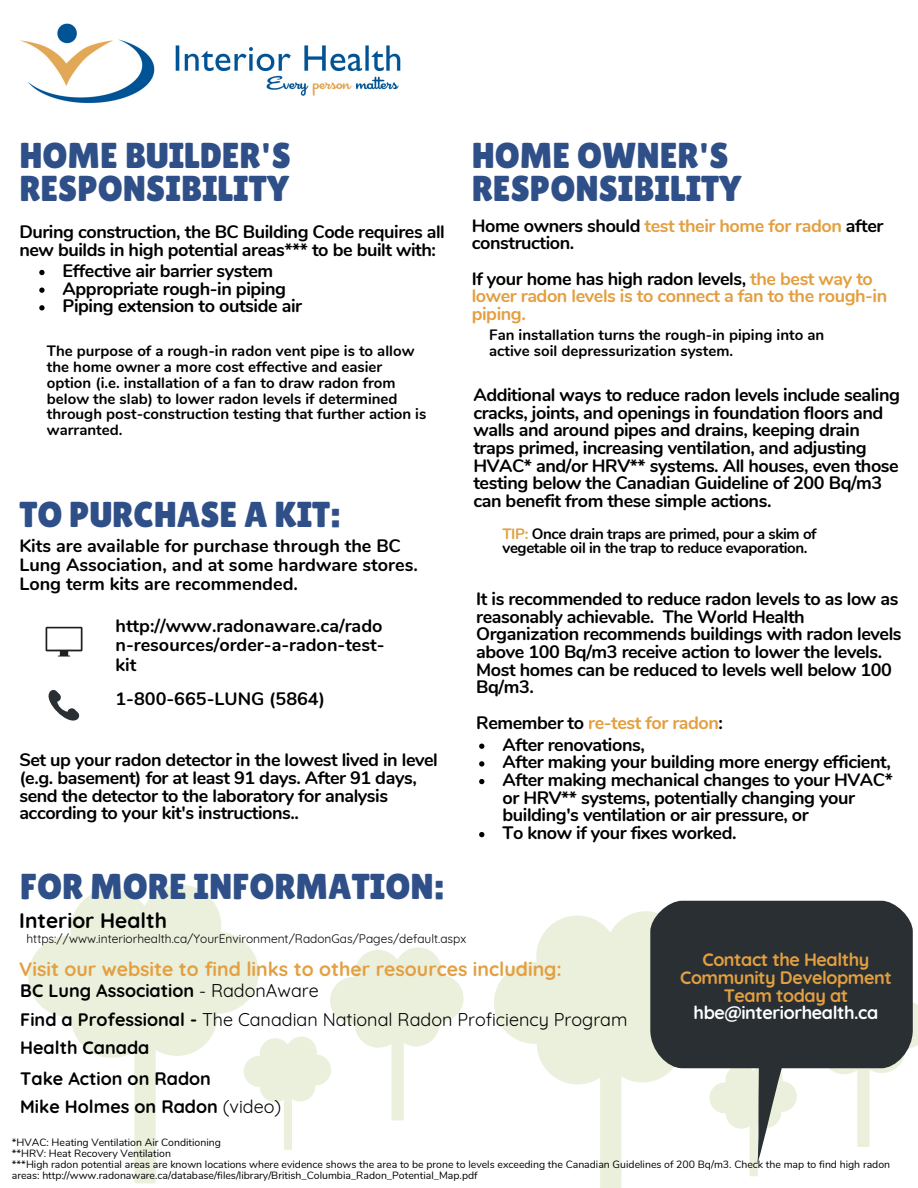
<style>
.page{position:relative;width:918px;height:1188px;background:#fff}
.page>*{position:absolute;margin:0;border:0;box-sizing:border-box;transform-origin:0 0}
.t1{font:36px/33.5px "Lilita One";color:#2f4f88}
.t2{font:700 21px "Quicksand";color:#000}
.t3{font:700 19.5px "Quicksand";color:#e39f40}
.t4{font:700 18px/17.7px "Nunito";letter-spacing:-.025em;color:#000}
.t5{font:700 18px/19.2px "Nunito";color:#000}
.t6{font:18px/28.5px "Quicksand";color:#000}
.t7{font:700 18px/17.7px "Nunito";letter-spacing:-.025em;color:#e39f40}
.t8{font:700 18px/17.7px "Quicksand";letter-spacing:-.025em;color:#e39f40;text-align:center}
.t9{font:700 18px "Quicksand";color:#000}
.t10{font:700 18px "Quicksand";letter-spacing:-.025em;color:#fff}
.t11{font:700 15px/15.8px "Nunito";color:#000}
.t12{font:700 15px/14.1px "Nunito";letter-spacing:-.025em;color:#000}
.t13{font:12px "Quicksand";color:#000}
.t14{font:10.5px/11.2px "Nunito";color:#000}
.s1{color:#e39f40}
.s2{color:#000}
.s3{font-weight:700}
.s4{font-weight:400}
</style>
<div class="page">
<img style="left:20px;top:23px;width:381px;height:81px">
<svg style="left:28px;top:885px;width:436px;height:298px"></svg>
<svg style="left:494px;top:911px;width:424px;height:277px"></svg>
<svg style="left:650px;top:901px;width:263px;height:264px;fill:#292f33"></svg>
<svg style="left:39px;top:270px;width:6px;height:5px"></svg>
<svg style="left:39px;top:288px;width:6px;height:5px"></svg>
<svg style="left:39px;top:305px;width:6px;height:6px"></svg>
<svg style="left:479px;top:744px;width:5px;height:5px"></svg>
<svg style="left:479px;top:761px;width:5px;height:6px"></svg>
<svg style="left:479px;top:779px;width:5px;height:5px"></svg>
<svg style="left:479px;top:832px;width:5px;height:5px"></svg>
<svg style="left:48px;top:690px;width:32px;height:31px"></svg>
<svg style="left:46px;top:627px;width:37px;height:30px"></svg>
<h1 class="t1" style="left:19px;top:138px;width:273px">HOME BUILDER'S<br>RESPONSIBILITY</h1>
<p class="t4" style="left:19px;top:223px;width:427px">During construction, the BC Building Code requires all new builds in high potential areas*** to be built with:</p>
<p class="t4" style="left:63px;top:262px;width:241px">Effective air barrier system<br>Appropriate rough-in piping<br>Piping extension to outside air</p>
<p class="t11" style="left:47px;top:344px;width:381px">The purpose of a rough-in radon vent pipe is to allow the home owner a more cost effective and easier option (i.e. installation of a fan to draw radon from below the slab) to lower radon levels if determined through post-construction testing that further action is warranted.</p>
<h1 class="t1" style="left:19px;top:498px;width:322px">TO PURCHASE A KIT:</h1>
<p class="t5" style="left:19px;top:536px;width:400px">Kits are available for purchase through the BC<br>Lung Association, and at some hardware stores.<br>Long term kits are recommended.</p>
<p class="t5" style="left:115px;top:617px;width:271px">http://www.radonaware.ca/rado n-resources/order-a-radon-test&shy;kit</p>
<p class="t5" style="left:115px;top:690px;width:211px">1-800-665-LUNG (5864)</p>
<p class="t4" style="left:19px;top:752px;width:420px">Set up your radon detector in the lowest lived in level (e.g. basement) for at least 91 days. After 91 days, send the detector to the laboratory for analysis according to your kit's instructions..</p>
<h1 class="t1" style="left:20px;top:869px;width:425px">FOR MORE INFORMATION:</h1>
<h1 class="t1" style="left:472px;top:138px;width:271px">HOME OWNER'S<br>RESPONSIBILITY</h1>
<p class="t4" style="left:472px;top:217px;width:413px">Home owners should <span class="s1">test their home for radon</span> after construction.</p>
<p class="t7" style="left:472px;top:270px;width:417px"><span class="s2">If your home has high radon levels,</span> the best way to lower radon levels is to connect a fan to the rough-in piping.</p>
<p class="t11" style="left:489px;top:327px;width:337px">Fan installation turns the rough-in piping into an active soil depressurization system.</p>
<p class="t4" style="left:473px;top:386px;width:428px">Additional ways to reduce radon levels include sealing cracks, joints, and openings in foundation floors and walls and around pipes and drains, keeping drain traps primed, increasing ventilation, and adjusting HVAC* and/or HRV** systems. All houses, even those testing below the Canadian Guideline of 200 Bq/m3 can benefit from these simple actions.</p>
<p class="t12" style="left:502px;top:527px;width:316px"><span class="s1">TIP:</span> Once drain traps are primed, pour a skim of vegetable oil in the trap to reduce evaporation.</p>
<p class="t4" style="left:476px;top:590px;width:427px">It is recommended to reduce radon levels to as low as reasonably achievable. The World Health Organization recommends buildings with radon levels above 100 Bq/m3 receive action to lower the levels.<br>Most homes can be reduced to levels well below 100<br>Bq/m3.</p>
<p class="t4" style="left:503px;top:713px;width:222px;line-height:21.3px;text-indent:-26px">Remember to <span class="s1">re-test for radon</span>:<br>After renovations,</p>
<p class="t4" style="left:503px;top:754px;width:392px">After making your building more energy efficient, After making mechanical changes to your HVAC* or HRV** systems, potentially changing your building's ventilation or air pressure, or<br>To know if your fixes worked.</p>
<p class="t2" style="left:19px;top:907px;width:149px">Interior Health</p>
<p class="t13" style="left:27px;top:931px;width:441px">https://www.interiorhealth.ca/YourEnvironment/RadonGas/Pages/default.aspx</p>
<p class="t6" style="left:20px;top:976px;width:609px"><span class="s3">BC Lung Association</span> - RadonAware<br><span class="s3">Find a Professional -</span> The Canadian National Radon Proficiency Program<br><span class="s3">Health Canada</span></p>
<p class="t3" style="left:19px;top:957px;width:544px">Visit our website to find links to other resources including:</p>
<p class="t9" style="left:20px;top:1067px;width:192px">Take Action on Radon</p>
<p class="t9" style="left:20px;top:1095px;width:263px">Mike Holmes on Radon <span class="s4">(video)</span></p>
<p class="t8" style="left:680px;top:951px;width:213px">Contact the Healthy<br>Community Development<br>Team today at</p>
<p class="t10" style="left:694px;top:1001px;width:186px">hbe@interiorhealth.ca</p>
<p class="t14" style="left:12px;top:1136px;width:880px">*HVAC: Heating Ventilation Air Conditioning<br>**HRV: Heat Recovery Ventilation<br>***High radon potential areas are known locations where evidence shows the area to be prone to levels exceeding the Canadian Guidelines of 200 Bq/m3. Check the map to find high radon areas: http://www.radonaware.ca/database/files/library/British_Columbia_Radon_Potential_Map.pdf</p>
</div>
